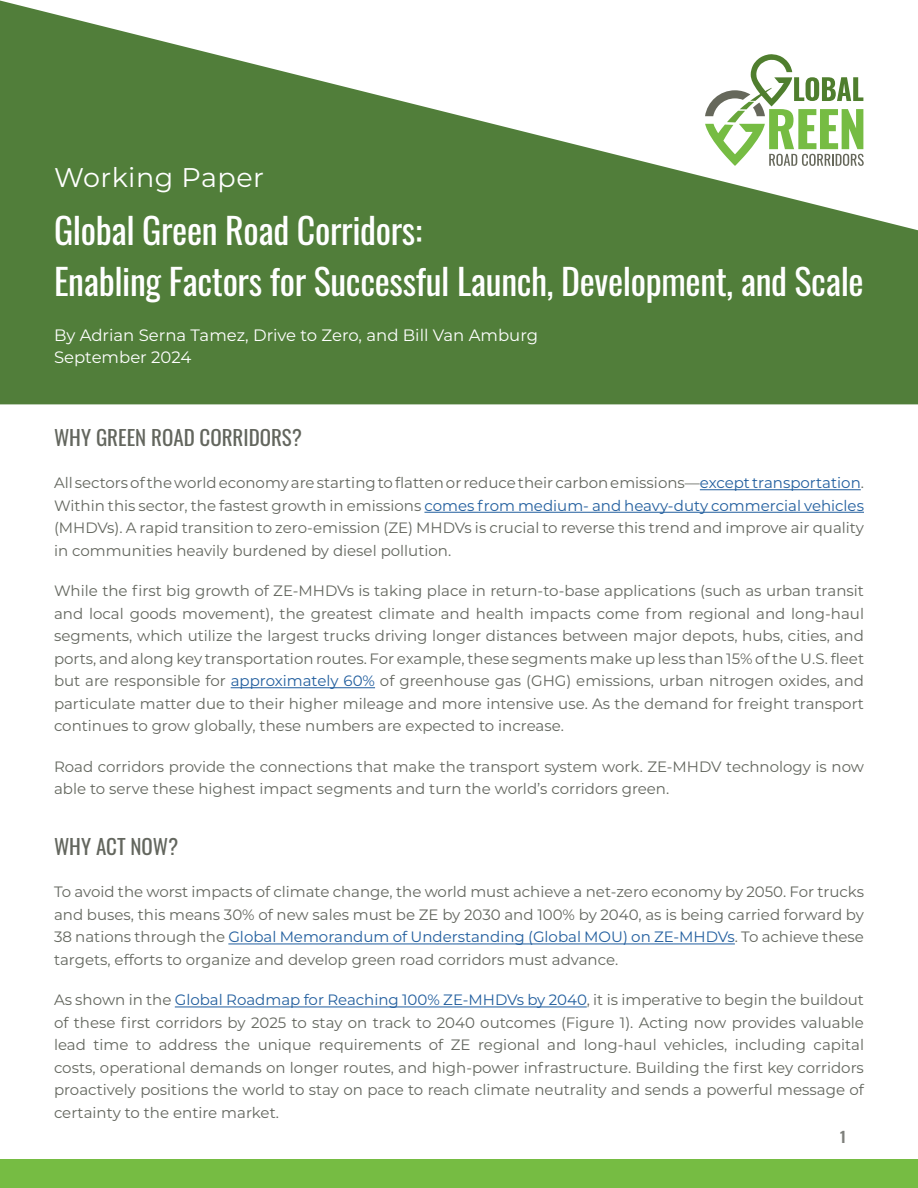
<style>
.page{position:relative;width:918px;height:1188px;background:#fff}
.page>*{position:absolute;margin:0;border:0;box-sizing:border-box;transform-origin:0 0}
.t1{font:36px "Oswald";letter-spacing:-.01em;color:#fff}
.Body{font:27px "Montserrat";letter-spacing:.02em;color:#fff}
.Header_4{font:21px "Oswald";color:#63665e}
.Body-2{font:16.5px/22.5px "Montserrat";color:#fff}
.Text{font:15px/22.5px "Montserrat";color:#63665e;text-align:justify}
.Page_Number{font:600 15px "Oswald";color:#7e807b}
.s1{color:#215e9e}
</style>
<div class="page">
<hr style="left:700px;top:489px;width:161px;height:1px;background:#215e9e">
<hr style="left:424px;top:512px;width:440px;height:1px;background:#215e9e">
<hr style="left:231px;top:687px;width:144px;height:1px;background:#215e9e">
<hr style="left:228px;top:944px;width:507px;height:1px;background:#215e9e">
<hr style="left:175px;top:1007px;width:412px;height:1px;background:#215e9e">
<svg style="left:0;top:1px;width:918px;height:403px;fill:#517e3a"></svg>
<div style="left:0;top:1160px;width:918px;height:28px;background:#76bc43"></div>
<svg style="left:705px;top:54px;width:159px;height:112px"></svg>
<p class="Body" style="left:54px;top:159px;width:212px">Working Paper</p>
<p class="t1" style="left:54px;top:198px;width:370px">Global Green Road Corridors:</p>
<p class="t1" style="left:54px;top:249px;width:811px">Enabling Factors for Successful Launch, Development, and Scale</p>
<p class="Body-2" style="left:54px;top:323px;width:486px">By Adrian Serna Tamez, Drive to Zero, and Bill Van Amburg<br>September 2024</p>
<p class="Header_4" style="left:54px;top:419px;width:250px">WHY GREEN ROAD CORRIDORS?</p>
<p class="Text" style="left:54px;top:471px;width:812px">All sectors of the world economy are starting to flatten or reduce their carbon emissions—<span class="s1">except transportation</span>.<br>Within this sector, the fastest growth in emissions <span class="s1">comes from medium- and heavy-duty commercial vehicles </span>(MHDVs). A rapid transition to zero-emission (ZE) MHDVs is crucial to reverse this trend and improve air quality in communities heavily burdened by diesel pollution.</p>
<p class="Text" style="left:54px;top:579px;width:812px">While the first big growth of ZE-MHDVs is taking place in return-to-base applications (such as urban transit and local goods movement), the greatest climate and health impacts come from regional and long-haul segments, which utilize the largest trucks driving longer distances between major depots, hubs, cities, and ports, and along key transportation routes. For example, these segments make up less than 15% of the U.S. fleet but are responsible for <span class="s1">approximately 60%</span> of greenhouse gas (GHG) emissions, urban nitrogen oxides, and particulate matter due to their higher mileage and more intensive use. As the demand for freight transport continues to grow globally, these numbers are expected to increase.</p>
<p class="Text" style="left:54px;top:755px;width:812px">Road corridors provide the connections that make the transport system work. ZE-MHDV technology is now able to serve these highest impact segments and turn the world’s corridors green.</p>
<p class="Header_4" style="left:54px;top:828px;width:126px">WHY ACT NOW?</p>
<p class="Text" style="left:54px;top:880px;width:812px">To avoid the worst impacts of climate change, the world must achieve a net-zero economy by 2050. For trucks and buses, this means 30% of new sales must be ZE by 2030 and 100% by 2040, as is being carried forward by 38 nations through the <span class="s1">Global Memorandum of Understanding (Global MOU) on ZE-MHDVs</span>. To achieve these targets, efforts to organize and develop green road corridors must advance.</p>
<p class="Text" style="left:54px;top:988px;width:812px">As shown in the <span class="s1">Global Roadmap for Reaching 100% ZE-MHDVs by 2040</span>, it is imperative to begin the buildout of these first corridors by 2025 to stay on track to 2040 outcomes (Figure 1). Acting now provides valuable lead time to address the unique requirements of ZE regional and long-haul vehicles, including capital costs, operational demands on longer routes, and high-power infrastructure. Building the first key corridors proactively positions the world to stay on pace to reach climate neutrality and sends a powerful message of certainty to the entire market.</p>
<p class="Page_Number" style="left:840px;top:1129px;width:7px">1</p>
</div>
